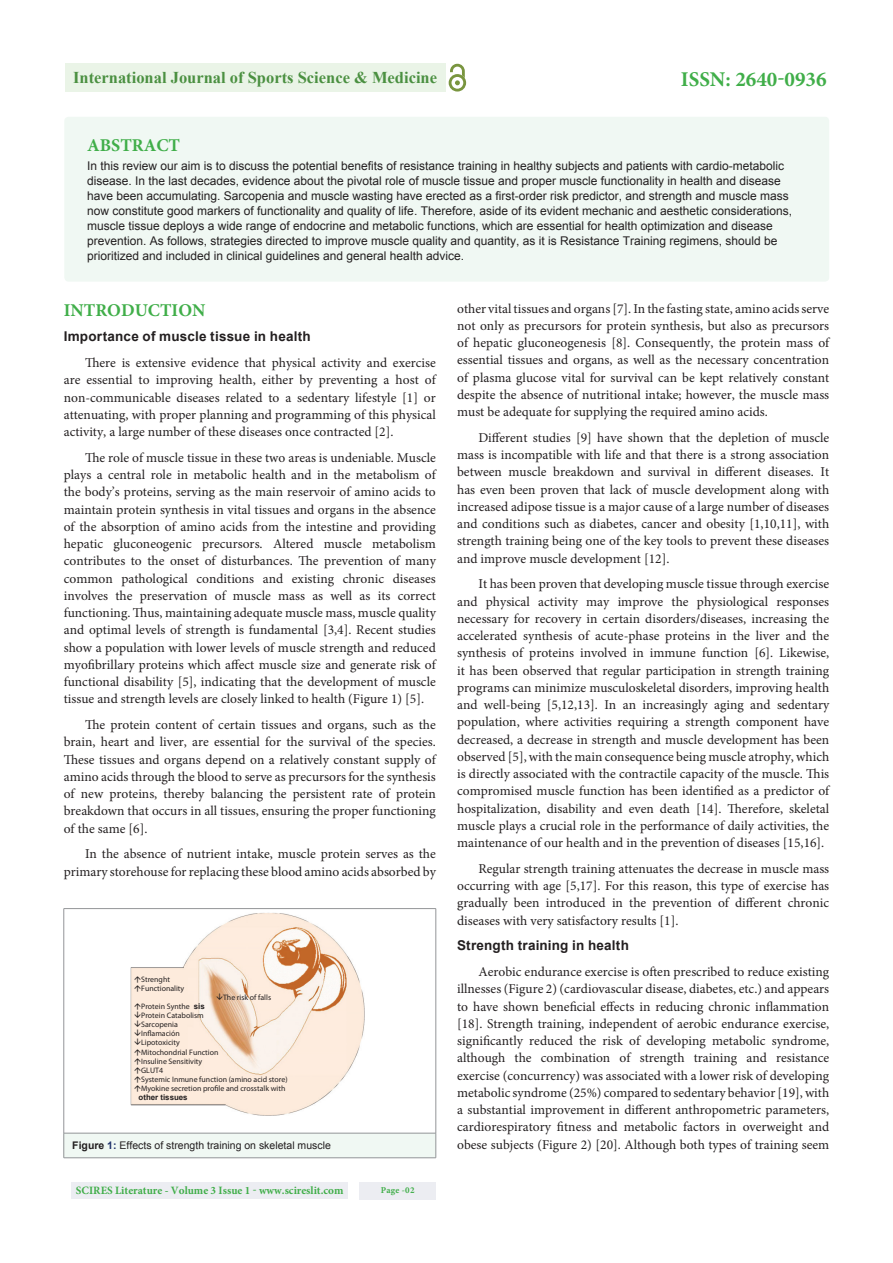
<style>
.page{position:relative;width:893px;height:1263px;background:#fff}
.page>*{position:absolute;margin:0;border:0;box-sizing:border-box;transform-origin:0 0}
.t1{font:700 21px "Minion Pro";color:#40ae49}
.t2{font:700 18px "Minion Pro";color:#40ae49}
.t3{font:700 16.5px "Times New Roman";color:#4b9041}
.t4{font:13.5px/17.2px "Minion Pro";color:#231f20;text-align:justify}
.t5{font:700 13.5px "Arial";letter-spacing:.015em;color:#231f20}
.t6{font:12px/15px "Arial";color:#231f20}
.t7{font:700 11.25px "Minion Pro";color:#40ae49}
.t8{font:10.5px "Arial";color:#231f20}
.t9{font:700 9px "Minion Pro";letter-spacing:.03em;color:#40ae49}
.t10{font:700 7.95px/9px "Arial";color:#231f20}
.t11{font:700 7.95px "Arial";color:#231f20}
.s1{font-style:inherit}
.s2{font-weight:700}
.s3{font-weight:700;color:#1f326b}
</style>
<div class="page">
<div style="left:65px;top:64px;width:381px;height:28px;background:#eaf4e7"></div>
<img style="left:450px;top:64px;width:15px;height:10px">
<img style="left:449px;top:74px;width:17px;height:18px">
<svg style="left:455px;top:80px;width:5px;height:5px"></svg>
<div style="left:72px;top:1182px;width:276px;height:17px;background:#ecedf2"></div>
<div style="left:359px;top:1182px;width:77px;height:17px;background:#ecedf2"></div>
<div style="left:64px;top:117px;width:765px;height:165px;background:#f0f8f3;border-radius:4px"></div>
<div style="left:64px;top:1133px;width:372px;height:25px;background:#f0f8f3"></div>
<hr style="left:64px;top:908px;width:372px;height:1px;background:#939598">
<hr style="left:64px;top:909px;width:1px;height:224px;background:#939598">
<hr style="left:435px;top:909px;width:1px;height:224px;background:#939598">
<hr style="left:64px;top:1133px;width:372px;height:1px;background:#939598">
<svg style="left:64px;top:1133px;width:1px;height:25px"></svg>
<svg style="left:435px;top:1133px;width:1px;height:25px"></svg>
<hr style="left:64px;top:1158px;width:372px;height:1px;background:#939598">
<img style="left:131px;top:913px;width:233px;height:203px">
<svg style="left:135px;top:976px;width:6px;height:16px"></svg>
<svg style="left:217px;top:994px;width:5px;height:6px"></svg>
<svg style="left:135px;top:1003px;width:6px;height:89px"></svg>
<p class="t3" style="left:73px;top:69px;width:365px">International Journal of Sports Science &amp; Medicine</p>
<h1 class="t1" style="left:681px;top:71px;width:147px">ISSN: 2640-0936</h1>
<h2 class="t2" style="left:87px;top:138px;width:95px">ABSTRACT</h2>
<p class="t6" style="left:87px;top:159px;width:707px">In this review our aim is to discuss the potential benefits of resistance training in healthy subjects and patients with cardio-metabolic disease. In the last decades, evidence about the pivotal role of muscle tissue and proper muscle functionality in health and disease have been accumulating. Sarcopenia and muscle wasting have erected as a first-order risk predictor, and strength and muscle mass now constitute good markers of functionality and quality of life. Therefore, aside of its evident mechanic and aesthetic considerations, muscle tissue deploys a wide range of endocrine and metabolic functions, which are essential for health optimization and disease prevention. As follows, strategies directed to improve muscle quality and quantity, as it is Resistance Training regimens, should be prioritized and included in clinical guidelines and general health advice.</p>
<h2 class="t2" style="left:64px;top:303px;width:143px">INTRODUCTION</h2>
<p class="t5" style="left:64px;top:329px;width:248px">Importance of muscle tissue in health</p>
<p class="t4" style="left:64px;top:355px;width:374px;text-indent:21px">There is extensive evidence that physical activity and exercise are essential to improving health, either by preventing a host of non-communicable diseases related to a sedentary lifestyle [1] or attenuating, with proper planning and programming of this physical activity, a large number of these diseases once contracted [2].</p>
<p class="t4" style="left:64px;top:450px;width:374px;text-indent:21px">The role of muscle tissue in these two areas is undeniable. Muscle plays a central role in metabolic health and in the metabolism of the body’s proteins, serving as the main reservoir of amino acids to maintain protein synthesis in vital tissues and organs in the absence of the absorption of amino acids from the intestine and providing hepatic gluconeogenic precursors. Altered muscle metabolism contributes to the onset of disturbances. The prevention of many common pathological conditions and existing chronic diseases involves the preservation of muscle mass as well as its correct functioning. Thus, maintaining adequate muscle mass, muscle quality and optimal levels of strength is fundamental [3,4]. Recent studies show a population with lower levels of muscle strength and reduced myofibrillary proteins which affect muscle size and generate risk of functional disability [5], indicating that the development of muscle tissue and strength levels are closely linked to health (Figure 1) [5].</p>
<p class="t4" style="left:64px;top:717px;width:374px;text-indent:21px">The protein content of certain tissues and organs, such as the brain, heart and liver, are essential for the survival of the species.<br>These tissues and organs depend on a relatively constant supply of amino acids through the blood to serve as precursors for the synthesis of new proteins, thereby balancing the persistent rate of protein breakdown that occurs in all tissues, ensuring the proper functioning of the same [6].</p>
<p class="t4" style="left:64px;top:846px;width:374px;text-align:right">In the absence of nutrient intake, muscle protein serves as the primary storehouse for replacing these blood amino acids absorbed by</p>
<p class="t10" style="left:141px;top:976px;width:45px">Strenght<br>Functionality</p>
<p class="t10" style="left:223px;top:994px;width:50px">The risk of falls</p>
<p class="t10" style="left:141px;top:1003px;width:148px">Protein Synthe <span class="s1">sis<br></span>Protein Catabolism<br>Sarcopenia<br>Inflamación<br>Lipotoxicity<br>Mitochondrial Function<br>Insuline Sensitivity<br>GLUT4<br>Systemic Inmune function (amino acid store)<br>Myokine secretion profile and crosstalk with</p>
<p class="t11" style="left:139px;top:1093px;width:51px">other tissues</p>
<p class="t8" style="left:72px;top:1140px;width:260px"><span class="s2">Figure</span> <span class="s3">1:</span> Effects of strength training on skeletal muscle</p>
<p class="t7" style="left:76px;top:1186px;width:269px">SCIRES Literature - Volume 3 Issue 1 - www.scireslit.com</p>
<p class="t9" style="left:381px;top:1186px;width:35px">Page -02</p>
<p class="t4" style="left:457px;top:301px;width:374px">other vital tissues and organs [7]. In the fasting state, amino acids serve not only as precursors for protein synthesis, but also as precursors of hepatic gluconeogenesis [8]. Consequently, the protein mass of essential tissues and organs, as well as the necessary concentration of plasma glucose vital for survival can be kept relatively constant despite the absence of nutritional intake; however, the muscle mass must be adequate for supplying the required amino acids.</p>
<p class="t4" style="left:457px;top:430px;width:374px;text-indent:21px">Different studies [9] have shown that the depletion of muscle mass is incompatible with life and that there is a strong association between muscle breakdown and survival in different diseases. It has even been proven that lack of muscle development along with increased adipose tissue is a major cause of a large number of diseases and conditions such as diabetes, cancer and obesity [1,10,11], with strength training being one of the key tools to prevent these diseases and improve muscle development [12].</p>
<p class="t4" style="left:457px;top:577px;width:374px;text-indent:21px">It has been proven that developing muscle tissue through exercise and physical activity may improve the physiological responses necessary for recovery in certain disorders/diseases, increasing the accelerated synthesis of acute-phase proteins in the liver and the synthesis of proteins involved in immune function [6]. Likewise, it has been observed that regular participation in strength training programs can minimize musculoskeletal disorders, improving health and well-being [5,12,13]. In an increasingly aging and sedentary population, where activities requiring a strength component have decreased, a decrease in strength and muscle development has been observed [5], with the main consequence being muscle atrophy, which is directly associated with the contractile capacity of the muscle. This compromised muscle function has been identified as a predictor of hospitalization, disability and even death [14]. Therefore, skeletal muscle plays a crucial role in the performance of daily activities, the maintenance of our health and in the prevention of diseases [15,16].</p>
<p class="t4" style="left:457px;top:861px;width:374px;text-indent:21px">Regular strength training attenuates the decrease in muscle mass occurring with age [5,17]. For this reason, this type of exercise has gradually been introduced in the prevention of different chronic diseases with very satisfactory results [1].</p>
<p class="t5" style="left:457px;top:938px;width:173px">Strength training in health</p>
<p class="t4" style="left:457px;top:964px;width:374px;text-indent:21px">Aerobic endurance exercise is often prescribed to reduce existing illnesses (Figure 2) (cardiovascular disease, diabetes, etc.) and appears to have shown beneficial effects in reducing chronic inflammation [18]. Strength training, independent of aerobic endurance exercise, significantly reduced the risk of developing metabolic syndrome, although the combination of strength training and resistance exercise (concurrency) was associated with a lower risk of developing metabolic syndrome (25%) compared to sedentary behavior [19], with a substantial improvement in different anthropometric parameters, cardiorespiratory fitness and metabolic factors in overweight and obese subjects (Figure 2) [20]. Although both types of training seem</p>
</div>
